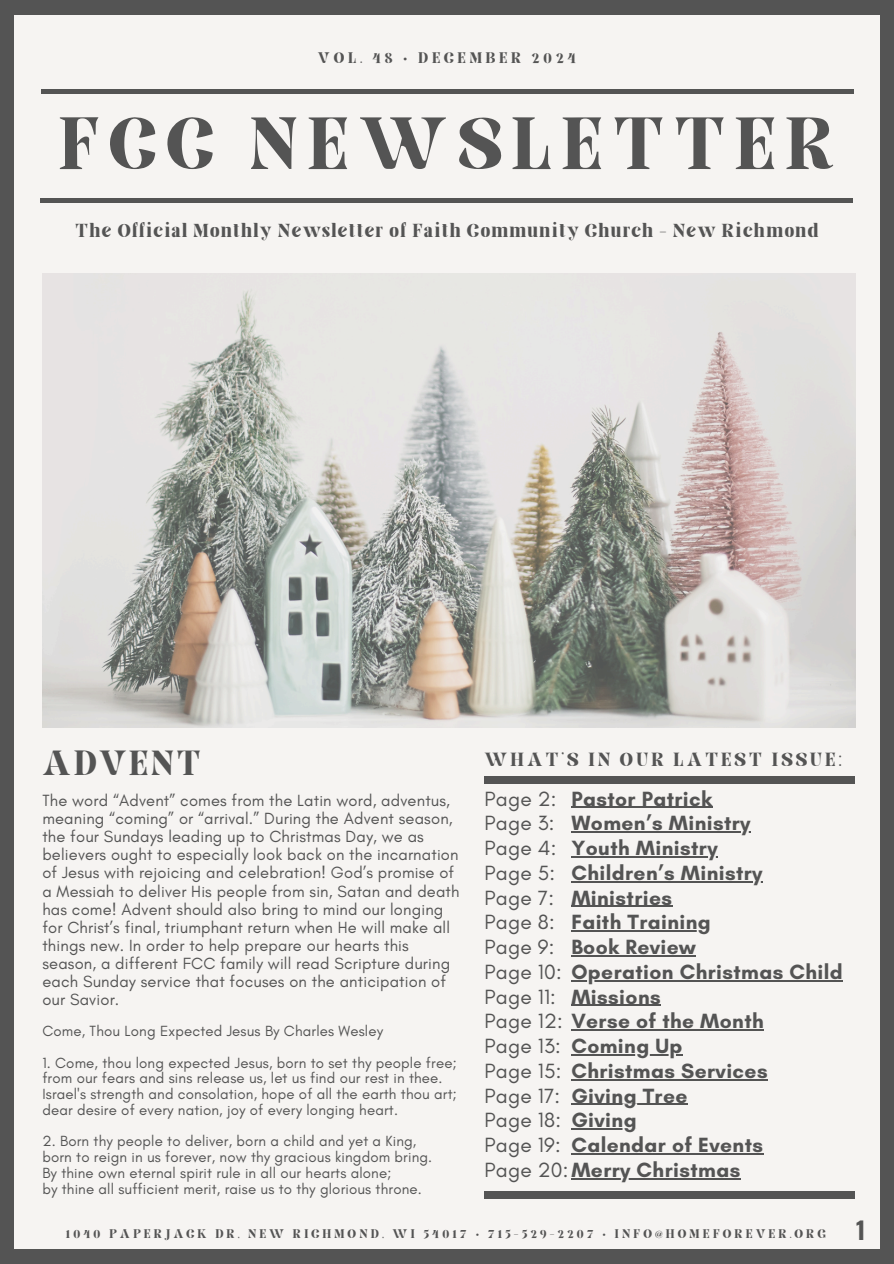
<style>
.page{position:relative;width:894px;height:1264px;background:#fff}
.page>*{position:absolute;margin:0;border:0;box-sizing:border-box;transform-origin:0 0}
.t1{font:70.95px "Elika Gorica";letter-spacing:.14em;color:#545454}
.t2{font:33.6px "Elika Gorica";letter-spacing:.07em;color:#545454}
.t3{font:700 24px "Oswald";color:#545454}
.t4{font:700 21px/24.8px "Glacial Indifference";letter-spacing:.02em;color:#545454}
.t5{font:21px/24.8px "Glacial Indifference";letter-spacing:.01em;color:#545454}
.t6{font:18.3px "Elika Gorica";letter-spacing:.16em;color:#545454}
.t7{font:18.15px "Elika Gorica";letter-spacing:.07em;color:#545454}
.t8{font:16.5px/18px "Glacial Indifference";letter-spacing:.01em;color:#545454}
.t9{font:15px "Glacial Indifference";letter-spacing:.01em;color:#545454}
.t10{font:14.7px "Elika Gorica";letter-spacing:.25em;color:#545454}
.t11{font:12px "Elika Gorica";letter-spacing:.25em;color:#545454}
.s1{font-weight:700}
</style>
<div class="page">
<div style="left:0;top:0;width:893px;height:1263px;background:#545454"></div>
<div style="left:14px;top:15px;width:864px;height:1233px;background:#f6f4f2"></div>
<div style="left:484px;top:776px;width:370px;height:7px;background:#545454"></div>
<div style="left:484px;top:1191px;width:370px;height:7px;background:#545454"></div>
<div style="left:41px;top:89px;width:812px;height:5px;background:#545454"></div>
<hr style="left:40px;top:198px;width:812px;height:4px;background:#545454">
<img style="left:42px;top:274px;width:813px;height:453px">
<hr style="left:571px;top:806px;width:141px;height:1px;background:#545454">
<hr style="left:571px;top:831px;width:179px;height:1px;background:#545454">
<hr style="left:571px;top:856px;width:147px;height:1px;background:#545454">
<hr style="left:571px;top:881px;width:191px;height:1px;background:#545454">
<hr style="left:571px;top:905px;width:101px;height:1px;background:#545454">
<hr style="left:571px;top:930px;width:140px;height:1px;background:#545454">
<hr style="left:571px;top:955px;width:125px;height:1px;background:#545454">
<hr style="left:571px;top:980px;width:272px;height:1px;background:#545454">
<hr style="left:571px;top:1004px;width:90px;height:1px;background:#545454">
<hr style="left:571px;top:1029px;width:193px;height:1px;background:#545454">
<hr style="left:571px;top:1054px;width:111px;height:1px;background:#545454">
<hr style="left:571px;top:1079px;width:196px;height:1px;background:#545454">
<hr style="left:571px;top:1103px;width:116px;height:1px;background:#545454">
<hr style="left:571px;top:1128px;width:65px;height:1px;background:#545454">
<hr style="left:571px;top:1153px;width:192px;height:1px;background:#545454">
<hr style="left:571px;top:1178px;width:169px;height:1px;background:#545454">
<p class="t10" style="left:318px;top:52px;width:260px">VOL. 48 • DECEMBER 2024</p>
<p class="t1" style="left:57px;top:116px;width:778px">FCC NEWSLETTER</p>
<p class="t7" style="left:75px;top:223px;width:744px">The Official Monthly Newsletter of Faith Community Church - New Richmond</p>
<h2 class="t2" style="left:42px;top:749px;width:160px">ADVENT</h2>
<h6 class="t8" style="left:42px;top:791px;width:418px">The word “Advent” comes from the Latin word, adventus, meaning “coming” or “arrival.” During the Advent season, the four Sundays leading up to Christmas Day, we as believers ought to especially look back on the incarnation of Jesus with rejoicing and celebration! God’s promise of a Messiah to deliver His people from sin, Satan and death has come! Advent should also bring to mind our longing for Christ’s final, triumphant return when He will make all things new. In order to help prepare our hearts this season, a different FCC family will read Scripture during each Sunday service that focuses on the anticipation of our Savior.</h6>
<p class="t9" style="left:42px;top:1021px;width:342px">Come, Thou Long Expected Jesus By Charles Wesley</p>
<p class="t9" style="left:42px;top:1053px;width:415px">1. Come, thou long expected Jesus, born to set thy people free;</p>
<p class="t9" style="left:42px;top:1069px;width:401px">from our fears and sins release us, let us find our rest in thee.</p>
<p class="t9" style="left:42px;top:1084px;width:416px">Israel's strength and consolation, hope of all the earth thou art;</p>
<p class="t9" style="left:42px;top:1100px;width:357px">dear desire of every nation, joy of every longing heart.</p>
<p class="t9" style="left:42px;top:1132px;width:375px">2. Born thy people to deliver, born a child and yet a King,</p>
<p class="t9" style="left:42px;top:1147px;width:391px">born to reign in us forever, now thy gracious kingdom bring.</p>
<p class="t9" style="left:42px;top:1163px;width:350px">By thine own eternal spirit rule in all our hearts alone;</p>
<p class="t9" style="left:42px;top:1179px;width:381px">by thine all sufficient merit, raise us to thy glorious throne.</p>
<h6 class="t6" style="left:484px;top:751px;width:359px">WHAT'S IN OUR LATEST ISSUE:</h6>
<p class="t4" style="left:571px;top:785px;width:142px">Pastor Patrick</p>
<h4 class="t4" style="left:571px;top:810px;width:181px">Women’s Ministry</h4>
<h3 class="t4" style="left:571px;top:835px;width:148px">Youth Ministry</h3>
<p class="t4" style="left:571px;top:860px;width:193px">Children’s Ministry<br>Ministries</p>
<p class="t4" style="left:571px;top:909px;width:141px">Faith Training<br>Book Review</p>
<h5 class="t4" style="left:571px;top:959px;width:273px">Operation Christmas Child<br>Missions</h5>
<p class="t4" style="left:571px;top:1033px;width:198px">Coming Up<br>Christmas Services</p>
<p class="t4" style="left:571px;top:1082px;width:117px">Giving Tree</p>
<p class="t4" style="left:571px;top:1107px;width:193px">Giving<br>Calendar of Events</p>
<p class="t5" style="left:484px;top:785px;width:281px">Page 2:<br>Page 3:<br>Page 4:<br>Page 5:<br>Page 7:<br>Page 8:<br>Page 9:<br>Page 10:<br>Page 11:<br>Page 12: <span class="s1">Verse of the Month<br></span>Page 13:<br>Page 15:<br>Page 17:<br>Page 18:<br>Page 19:<br>Page 20:<span class="s1">Merry Christmas</span></p>
<p class="t11" style="left:66px;top:1228px;width:761px">1040 PAPERJACK DR, NEW RICHMOND, WI 54017 • 715-529-2207 • INFO@HOMEFOREVER.ORG</p>
<h1 class="t3" style="left:855px;top:1211px;width:11px">1</h1>
</div>
